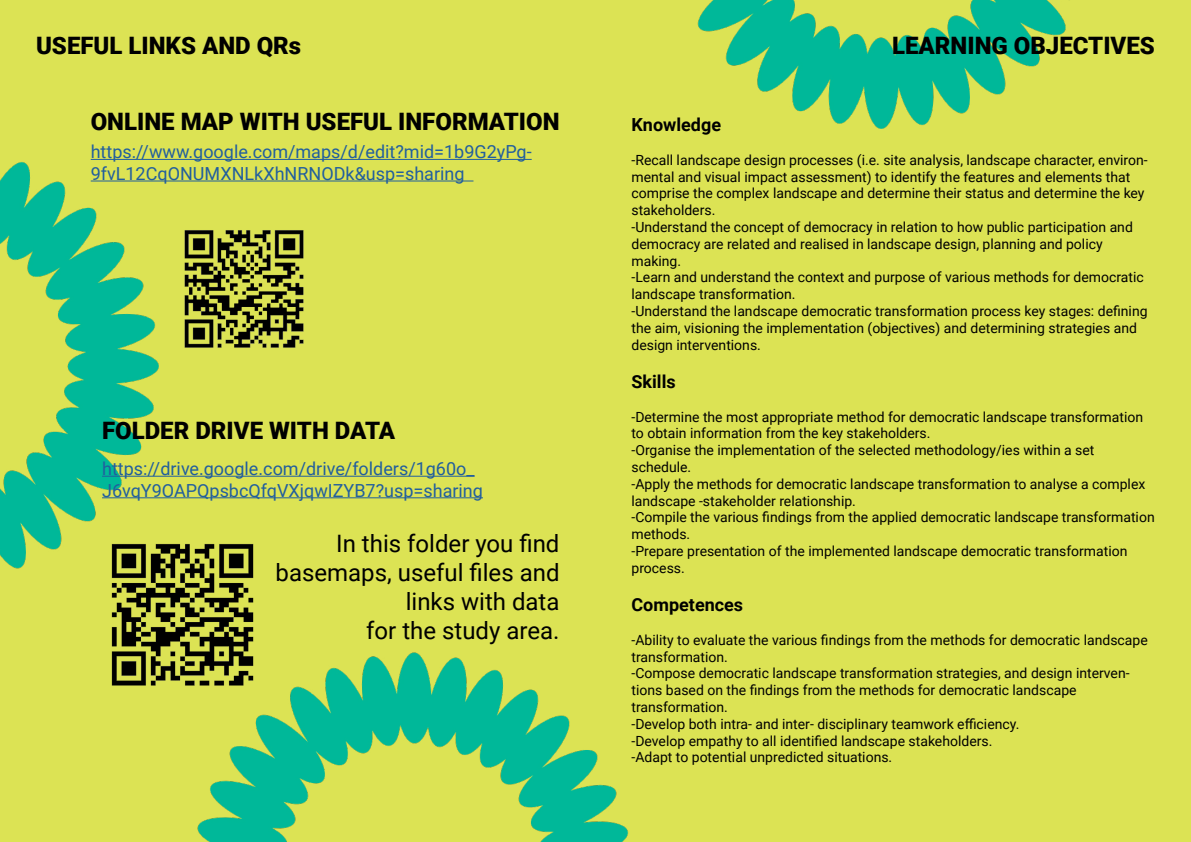
<style>
.page{position:relative;width:1191px;height:842px;background:#dce354}
.page>*{position:absolute;margin:0;border:0;box-sizing:border-box;transform-origin:0 0}
.t1{font:900 24px "Roboto";color:#000}
.t2{font:24px/28.8px "Roboto";color:#000;text-align:right}
.t3{font:18px/21.6px "Roboto";color:#215e9e}
.t4{font:700 18px "Roboto";color:#000}
.t5{font:14px/16.8px "Roboto";color:#000}
</style>
<div class="page">
<img style="left:697px;top:0;width:369px;height:128px">
<img style="left:0;top:158px;width:158px;height:411px">
<hr style="left:91px;top:159px;width:441px;height:1px;background:#215e9e">
<hr style="left:91px;top:181px;width:382px;height:1px;background:#215e9e">
<hr style="left:102px;top:476px;width:372px;height:1px;background:#215e9e">
<hr style="left:102px;top:497px;width:381px;height:1px;background:#215e9e">
<img style="left:184px;top:230px;width:120px;height:118px">
<img style="left:102px;top:529px;width:152px;height:157px">
<img style="left:193px;top:652px;width:435px;height:190px">
<h1 class="t1" style="left:36px;top:29px;width:267px">USEFUL LINKS AND QRs</h1>
<h1 class="t1" style="left:91px;top:105px;width:470px">ONLINE MAP WITH USEFUL INFORMATION</h1>
<p class="t3" style="left:91px;top:140px;width:442px">https://www.google.com/maps/d/edit?mid=1b9G2yPg-<br>9fvL12CqONUMXNLkXhNRNODk&amp;usp=sharing</p>
<h1 class="t1" style="left:102px;top:414px;width:294px">FOLDER DRIVE WITH DATA</h1>
<p class="t3" style="left:102px;top:457px;width:382px">https://drive.google.com/drive/folders/1g60o_<br>J6vqY9OAPQpsbcQfqVXjqwIZYB7?usp=sharing</p>
<h1 class="t2" style="left:275px;top:529px;width:285px">In this folder you find basemaps, useful files and links with data<br>for the study area.</h1>
<h1 class="t1" style="left:892px;top:29px;width:264px">LEARNING OBJECTIVES</h1>
<p class="t4" style="left:631px;top:112px;width:91px">Knowledge</p>
<p class="t5" style="left:631px;top:151px;width:518px">-Recall landscape design processes (i.e. site analysis, landscape character, environ&shy;mental and visual impact assessment) to identify the features and elements that comprise the complex landscape and determine their status and determine the key stakeholders.<br>-Understand the concept of democracy in relation to how public participation and democracy are related and realised in landscape design, planning and policy making.<br>-Learn and understand the context and purpose of various methods for democratic landscape transformation.<br>-Understand the landscape democratic transformation process key stages: defining the aim, visioning the implementation (objectives) and determining strategies and design interventions.</p>
<p class="t4" style="left:631px;top:369px;width:46px">Skills</p>
<p class="t5" style="left:631px;top:408px;width:525px">-Determine the most appropriate method for democratic landscape transformation to obtain information from the key stakeholders.<br>-Organise the implementation of the selected methodology/ies within a set schedule.<br>-Apply the methods for democratic landscape transformation to analyse a complex landscape -stakeholder relationship.<br>-Compile the various findings from the applied democratic landscape transformation methods.<br>-Prepare presentation of the implemented landscape democratic transformation process.</p>
<p class="t4" style="left:631px;top:592px;width:113px">Competences</p>
<p class="t5" style="left:631px;top:631px;width:518px">-Ability to evaluate the various findings from the methods for democratic landscape transformation.<br>-Compose democratic landscape transformation strategies, and design interven&shy;tions based on the findings from the methods for democratic landscape transformation.<br>-Develop both intra- and inter- disciplinary teamwork efficiency.<br>-Develop empathy to all identified landscape stakeholders.<br>-Adapt to potential unpredicted situations.</p>
</div>
